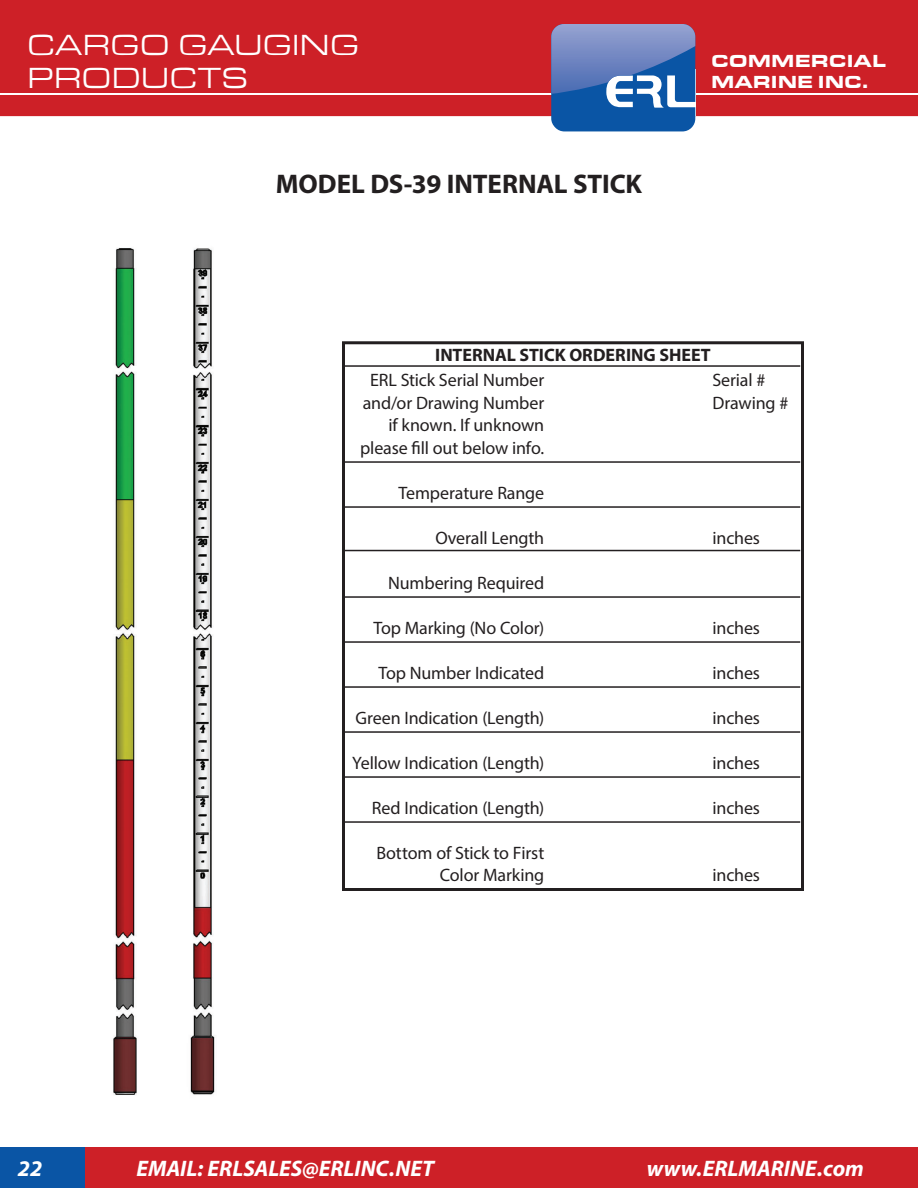
<style>
.page{position:relative;width:918px;height:1188px;background:#fff}
.page>*{position:absolute;margin:0;border:0;box-sizing:border-box;transform-origin:0 0}
.t1{font:30px/33px "Eurostile Extended Roman DTC";color:#fff}
.t2{font:700 27px "Myriad Pro";letter-spacing:-.005em;color:#231f20}
.t3{font:italic 700 22.5px "Myriad Pro";color:#fff}
.t4{font:18px/22.5px "Myriad Pro";letter-spacing:-.005em;color:#231f20;text-align:right}
.t5{font:700 18px "Myriad Pro";color:#231f20}
.t6{font:18px "Eurostile Becker Black Extd";color:#fff}
</style>
<div class="page">
<div style="left:0;top:1147px;width:92px;height:41px;background:#0a55a5"></div>
<div style="left:85px;top:1147px;width:833px;height:41px;background:#cd2027"></div>
<div style="left:0;top:0;width:918px;height:116px;background:#cd2027"></div>
<hr style="left:0;top:94px;width:918px;height:1px;background:#fff">
<div style="left:342px;top:341px;width:462px;height:550px;border:3px solid #231f20"></div>
<hr style="left:344px;top:365px;width:456px;height:2px;background:#231f20">
<hr style="left:344px;top:596px;width:456px;height:2px;background:#231f20">
<hr style="left:344px;top:461px;width:456px;height:2px;background:#231f20">
<hr style="left:344px;top:506px;width:456px;height:2px;background:#231f20">
<hr style="left:344px;top:550px;width:456px;height:1px;background:#231f20">
<hr style="left:344px;top:641px;width:456px;height:2px;background:#231f20">
<hr style="left:344px;top:686px;width:456px;height:2px;background:#231f20">
<hr style="left:344px;top:731px;width:456px;height:2px;background:#231f20">
<hr style="left:344px;top:776px;width:456px;height:2px;background:#231f20">
<hr style="left:344px;top:821px;width:456px;height:2px;background:#231f20">
<svg style="left:551px;top:24px;width:144px;height:107px;background:#547dbb"></svg>
<img style="left:113px;top:248px;width:24px;height:847px">
<img style="left:190px;top:248px;width:25px;height:847px">
<p class="t1" style="left:27px;top:29px;width:334px">CARGO GAUGING<br>PRODUCTS</p>
<p class="t2" style="left:276px;top:167px;width:368px">MODEL DS-39 INTERNAL STICK</p>
<p class="t6" style="left:711px;top:50px;width:176px">COMMERCIAL</p>
<p class="t6" style="left:711px;top:72px;width:159px">MARINE INC.</p>
<p class="t5" style="left:435px;top:343px;width:277px">INTERNAL STICK ORDERING SHEET</p>
<p class="t4" style="left:363px;top:369px;width:183px;text-align:center">ERL Stick Serial Number and/or Drawing Number</p>
<p class="t4" style="left:360px;top:414px;width:186px">if known. If unknown please fill out below info.</p>
<p class="t4" style="left:399px;top:481px;width:147px">Temperature Range</p>
<p class="t4" style="left:435px;top:526px;width:110px">Overall Length</p>
<p class="t4" style="left:388px;top:571px;width:158px">Numbering Required</p>
<p class="t4" style="left:373px;top:616px;width:172px">Top Marking (No Color)</p>
<p class="t4" style="left:378px;top:661px;width:167px">Top Number Indicated</p>
<p class="t4" style="left:356px;top:706px;width:190px">Green Indication (Length)</p>
<p class="t4" style="left:352px;top:751px;width:193px">Yellow Indication (Length)</p>
<p class="t4" style="left:372px;top:796px;width:174px">Red Indication (Length)</p>
<p class="t4" style="left:377px;top:841px;width:169px">Bottom of Stick to First<br>Color Marking</p>
<p class="t4" style="left:712px;top:369px;width:54px">Serial #</p>
<p class="t4" style="left:712px;top:391px;width:77px">Drawing #</p>
<p class="t4" style="left:712px;top:526px;width:49px">inches</p>
<p class="t4" style="left:712px;top:616px;width:49px">inches</p>
<p class="t4" style="left:712px;top:661px;width:49px">inches</p>
<p class="t4" style="left:712px;top:706px;width:49px">inches</p>
<p class="t4" style="left:712px;top:751px;width:49px">inches</p>
<p class="t4" style="left:712px;top:796px;width:49px">inches</p>
<p class="t4" style="left:712px;top:864px;width:49px">inches</p>
<p class="t3" style="left:18px;top:1154px;width:26px">22</p>
<p class="t3" style="left:136px;top:1154px;width:299px">EMAIL: ERLSALES@ERLINC.NET</p>
<p class="t3" style="left:647px;top:1154px;width:219px">www.ERLMARINE.com</p>
</div>
